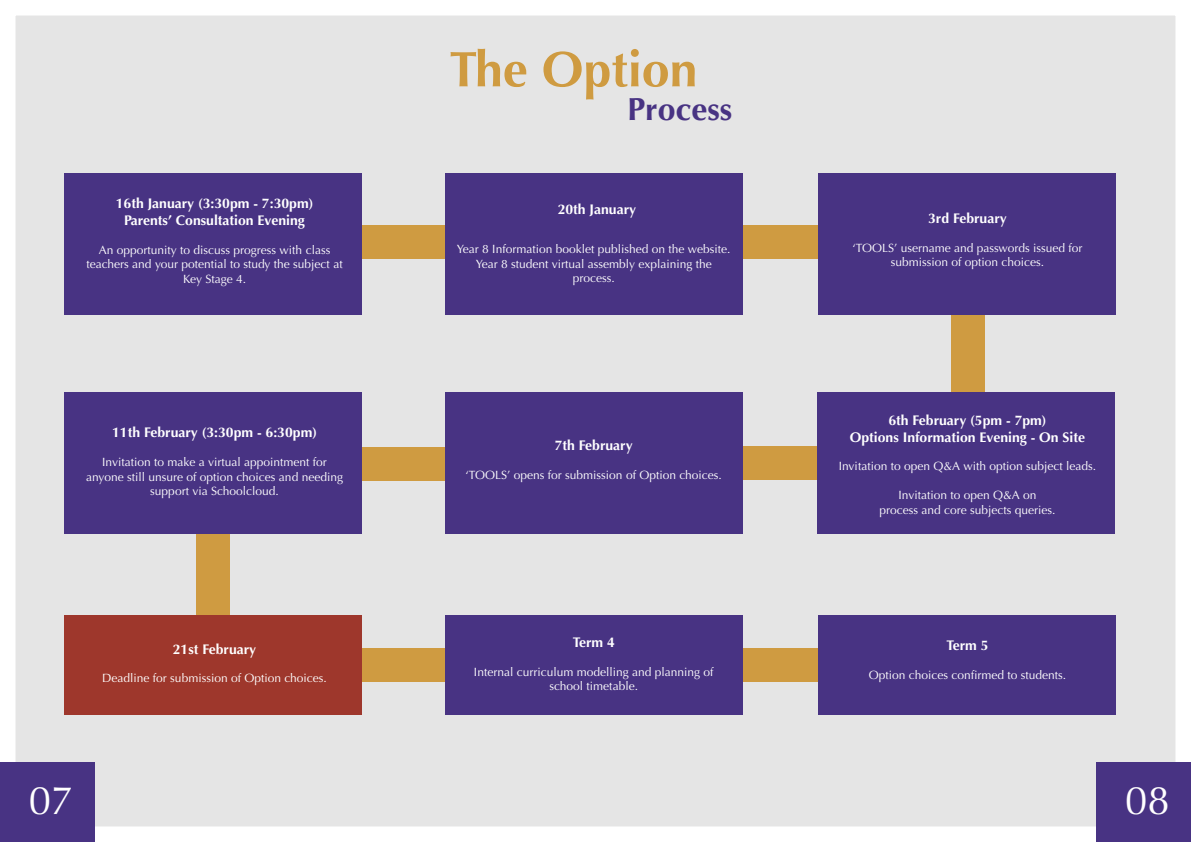
<style>
.page{position:relative;width:1191px;height:842px;background:#fff}
.page>*{position:absolute;margin:0;border:0;box-sizing:border-box;transform-origin:0 0}
.Headings{font:700 50px "Optima";color:#cf9b41}
.t1{font:40px "Optima";color:#fff}
.Headings-2{font:700 32px "Optima";color:#483383}
.t2{font:700 14px "Optima";color:#fff}
.t3{font:12px/14.4px "Optima";color:#fff;text-align:center}
</style>
<div class="page">
<div style="left:15px;top:15px;width:1161px;height:812px;background:#e5e5e5"></div>
<div style="left:0;top:762px;width:95px;height:80px;background:#483383"></div>
<div style="left:351px;top:226px;width:115px;height:33px;background:#cf9b41"></div>
<div style="left:1096px;top:762px;width:95px;height:80px;background:#483383"></div>
<div style="left:724px;top:226px;width:115px;height:33px;background:#cf9b41"></div>
<div style="left:351px;top:448px;width:115px;height:33px;background:#cf9b41"></div>
<div style="left:724px;top:446px;width:115px;height:33px;background:#cf9b41"></div>
<div style="left:351px;top:648px;width:115px;height:33px;background:#cf9b41"></div>
<div style="left:724px;top:648px;width:115px;height:33px;background:#cf9b41"></div>
<div style="left:951px;top:304px;width:33px;height:115px;background:#cf9b41"></div>
<div style="left:196px;top:522px;width:33px;height:115px;background:#cf9b41"></div>
<div style="left:64px;top:173px;width:297px;height:142px;background:#483383"></div>
<div style="left:818px;top:173px;width:297px;height:142px;background:#483383"></div>
<div style="left:446px;top:173px;width:297px;height:142px;background:#483383"></div>
<div style="left:817px;top:392px;width:297px;height:142px;background:#483383"></div>
<div style="left:446px;top:392px;width:297px;height:142px;background:#483383"></div>
<div style="left:64px;top:392px;width:297px;height:142px;background:#483383"></div>
<div style="left:64px;top:615px;width:297px;height:99px;background:#9e372c"></div>
<div style="left:446px;top:615px;width:297px;height:99px;background:#483383"></div>
<div style="left:818px;top:615px;width:297px;height:99px;background:#483383"></div>
<p class="t2" style="left:116px;top:195px;width:199px">16th January (3:30pm - 7:30pm)</p>
<p class="t2" style="left:124px;top:212px;width:182px">Parents’ Consultation Evening</p>
<p class="t3" style="left:86px;top:243px;width:258px">An opportunity to discuss progress with class teachers and your potential to study the subject at<br>Key Stage 4.</p>
<p class="t2" style="left:112px;top:424px;width:206px">11th February (3:30pm - 6:30pm)</p>
<p class="t3" style="left:86px;top:455px;width:258px">Invitation to make a virtual appointment for anyone still unsure of option choices and needing support via Schoolcloud.</p>
<p class="t2" style="left:173px;top:641px;width:85px">21st February</p>
<p class="t3" style="left:102px;top:671px;width:226px">Deadline for submission of Option choices.</p>
<p class="Headings" style="left:449px;top:40px;width:249px">The Option</p>
<p class="Headings-2" style="left:627px;top:91px;width:106px">Process</p>
<p class="t2" style="left:558px;top:201px;width:80px">20th January</p>
<p class="t3" style="left:457px;top:242px;width:275px">Year 8 Information booklet published on the website.</p>
<p class="t3" style="left:475px;top:257px;width:238px">Year 8 student virtual assembly explaining the process.</p>
<p class="t2" style="left:555px;top:437px;width:79px">7th February</p>
<p class="t3" style="left:465px;top:468px;width:258px">‘TOOLS’ opens for submission of Option choices.</p>
<p class="t2" style="left:572px;top:634px;width:44px">Term 4</p>
<p class="t3" style="left:474px;top:664px;width:241px">Internal curriculum modelling and planning of</p>
<p class="t3" style="left:549px;top:679px;width:90px">school timetable.</p>
<p class="t2" style="left:928px;top:210px;width:80px">3rd February</p>
<p class="t3" style="left:852px;top:241px;width:232px">‘TOOLS’ username and passwords issued for submission of option choices.</p>
<p class="t2" style="left:888px;top:412px;width:160px">6th February (5pm - 7pm)</p>
<p class="t2" style="left:849px;top:429px;width:237px">Options Information Evening - On Site</p>
<p class="t3" style="left:838px;top:459px;width:259px">Invitation to open Q&amp;A with option subject leads.</p>
<p class="t3" style="left:898px;top:488px;width:139px">Invitation to open Q&amp;A on</p>
<p class="t3" style="left:879px;top:502px;width:178px">process and core subjects queries.</p>
<p class="t2" style="left:946px;top:637px;width:44px">Term 5</p>
<p class="t3" style="left:869px;top:668px;width:199px">Option choices confirmed to students.</p>
<p class="t1" style="left:29px;top:777px;width:46px">07</p>
<p class="t1" style="left:1125px;top:777px;width:46px">08</p>
</div>
